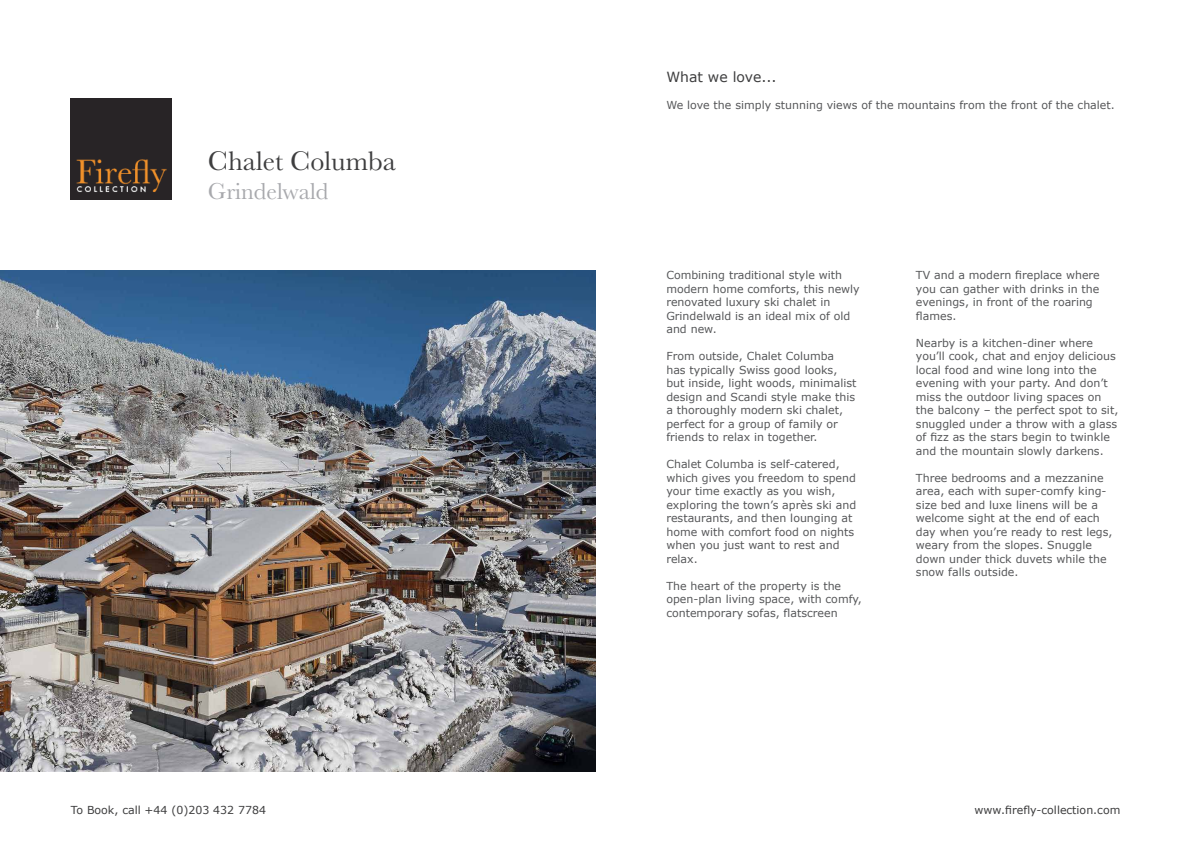
<style>
.page{position:relative;width:1191px;height:842px;background:#fff}
.page>*{position:absolute;margin:0;border:0;box-sizing:border-box;transform-origin:0 0}
.t1{font:28px "Baskerville";color:#3e3e3f}
.t2{font:24px "Baskerville";color:#a8a9ad}
.t3{font:14px "Verdana";color:#3e3e3f}
.t4{font:11px/13.5px "Verdana";color:#57585a}
.t5{font:11px "Verdana";color:#3e3e3f}
</style>
<div class="page">
<img style="left:71px;top:99px;width:101px;height:101px">
<img style="left:0;top:271px;width:595px;height:500px">
<p class="t1" style="left:208px;top:143px;width:189px">Chalet Columba</p>
<p class="t2" style="left:208px;top:176px;width:122px">Grindelwald</p>
<p class="t5" style="left:71px;top:802px;width:197px">To Book, call +44 (0)203 432 7784</p>
<p class="t3" style="left:666px;top:68px;width:112px">What we love...</p>
<p class="t4" style="left:666px;top:98px;width:450px">We love the simply stunning views of the mountains from the front of the chalet.</p>
<p class="t4" style="left:666px;top:269px;width:195px">Combining traditional style with modern home comforts, this newly renovated luxury ski chalet in<br>Grindelwald is an ideal mix of old and new.</p>
<p class="t4" style="left:666px;top:350px;width:191px">From outside, Chalet Columba<br>has typically Swiss good looks, but inside, light woods, minimalist design and Scandi style make this a thoroughly modern ski chalet, perfect for a group of family or friends to relax in together.</p>
<p class="t4" style="left:666px;top:458px;width:191px">Chalet Columba is self-catered, which gives you freedom to spend your time exactly as you wish, exploring the town’s après ski and restaurants, and then lounging at home with comfort food on nights when you just want to rest and relax.</p>
<p class="t4" style="left:666px;top:579px;width:197px">The heart of the property is the open-plan living space, with comfy, contemporary sofas, flatscreen</p>
<p class="t4" style="left:916px;top:269px;width:185px">TV and a modern fireplace where you can gather with drinks in the evenings, in front of the roaring flames.</p>
<p class="t4" style="left:916px;top:336px;width:204px">Nearby is a kitchen-diner where you’ll cook, chat and enjoy delicious local food and wine long into the evening with your party. And don’t miss the outdoor living spaces on the balcony – the perfect spot to sit, snuggled under a throw with a glass of fizz as the stars begin to twinkle and the mountain slowly darkens.</p>
<p class="t4" style="left:916px;top:471px;width:198px">Three bedrooms and a mezzanine area, each with super-comfy king&shy;size bed and luxe linens will be a welcome sight at the end of each day when you’re ready to rest legs, weary from the slopes. Snuggle down under thick duvets while the snow falls outside.</p>
<p class="t5" style="left:974px;top:802px;width:147px">www.firefly-collection.com</p>
</div>
